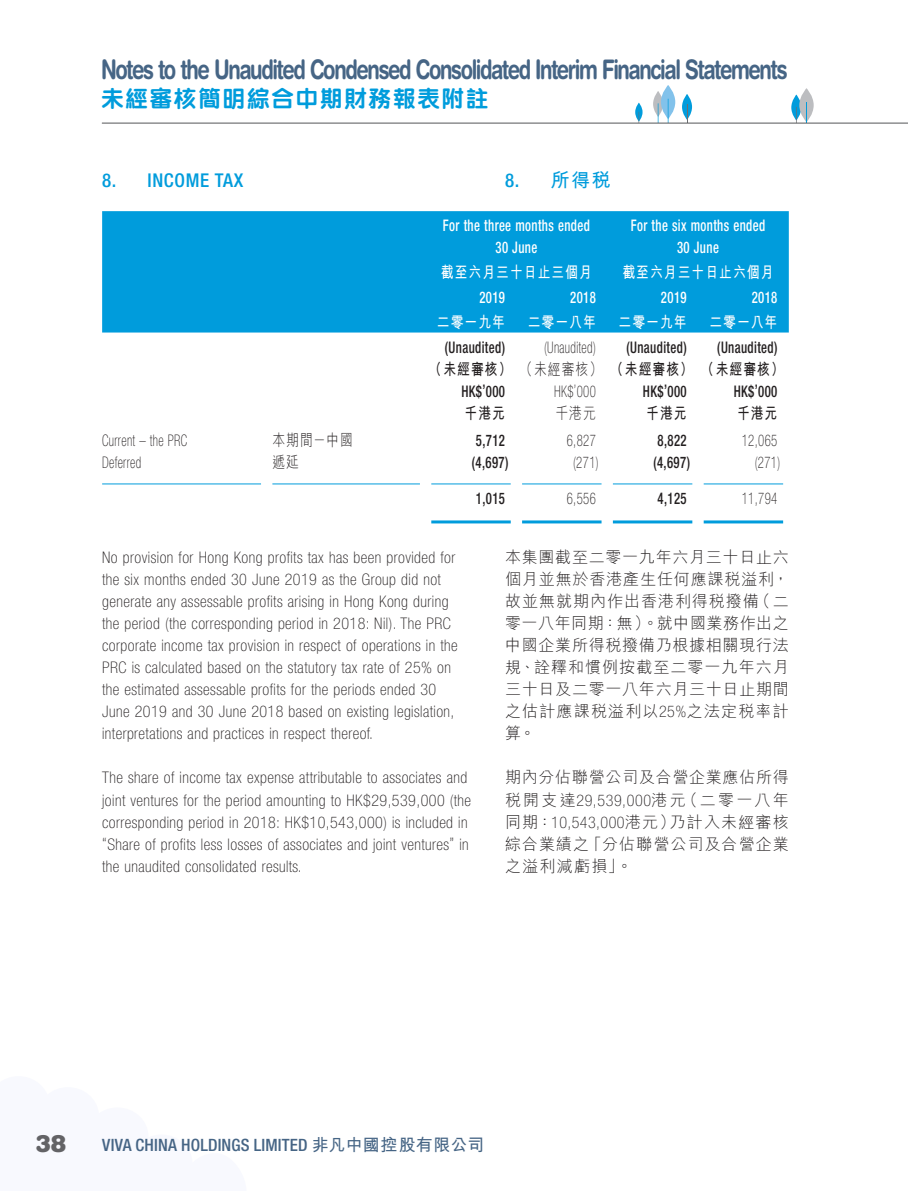
<style>
.page{position:relative;width:908px;height:1191px;background:#fff}
.page>*{position:absolute;margin:0;border:0;box-sizing:border-box;transform-origin:0 0}
.t1{font:700 27px "Helvetica Rounded LT Std";letter-spacing:-.07em;color:#466585;scale:.75 1}
.t2{font:900 24px "Helvetica Rounded LT Std";color:#636366}
.t3{font:800 23px "M Yuen HK";letter-spacing:.055em;color:#009cdc}
.Heading_1{font:500 condensed 19px "Helvetica Neue LT Std";letter-spacing:.035em;color:#009cdc}
.C_Heading_1{font:700 19px "M Hei HK";color:#009cdc}
.t4{font:500 condensed 17px "Helvetica Neue LT Std";letter-spacing:.01em;color:#466585}
.Body_Text{font:100 condensed 16px/22px "Helvetica Neue LT Std";letter-spacing:.03em;color:#231f20}
.C_Body_Text{font:300 16px/22px "M Hei HK";letter-spacing:.065em;color:#231f20;text-align:justify}
.Body_Text-2{font:500 condensed 16px "Helvetica Neue LT Std";letter-spacing:.03em;color:#231f20;scale:.8 1}
.Body_Text-3{font:100 condensed 16px "Helvetica Neue LT Std";letter-spacing:.03em;color:#231f20;scale:.8 1}
.Body_Text-4{font:500 condensed 16px "Helvetica Neue LT Std";letter-spacing:.03em;color:#fff;scale:.8 1}
.Body_Text-5{font:700 16px "M Hei HK";letter-spacing:.08em;color:#fff;scale:.8 1}
.Body_Text-6{font:700 16px "M Hei HK";letter-spacing:.08em;color:#231f20;scale:.8 1}
.Body_Text-7{font:300 16px "M Hei HK";letter-spacing:.08em;color:#231f20;scale:.8 1}
.s1{font-family:"Helvetica Neue LT Std";font-weight:500;font-stretch:condensed}
.s2{font-family:"Helvetica Neue LT Std";font-weight:100;font-stretch:condensed}
.s3{font-family:"M Hei HK";font-weight:700;font-stretch:normal}
</style>
<div class="page">
<svg style="left:681px;top:94px;width:10px;height:26px"></svg>
<svg style="left:686px;top:105px;width:1px;height:18px"></svg>
<svg style="left:652px;top:91px;width:10px;height:26px"></svg>
<svg style="left:657px;top:103px;width:1px;height:20px"></svg>
<svg style="left:660px;top:85px;width:15px;height:34px"></svg>
<svg style="left:667px;top:99px;width:1px;height:24px"></svg>
<svg style="left:635px;top:103px;width:7px;height:19px"></svg>
<svg style="left:791px;top:95px;width:10px;height:25px"></svg>
<svg style="left:795px;top:107px;width:1px;height:16px"></svg>
<svg style="left:799px;top:88px;width:14px;height:34px"></svg>
<svg style="left:805px;top:102px;width:1px;height:21px"></svg>
<hr style="left:102px;top:123px;width:805px;height:1px;background:#57585a">
<div style="left:102px;top:211px;width:686px;height:121px;background:#009cdc"></div>
<hr style="left:102px;top:483px;width:159px;height:1px;background:#009cdc">
<hr style="left:272px;top:483px;width:148px;height:1px;background:#009cdc">
<hr style="left:431px;top:483px;width:79px;height:1px;background:#009cdc">
<hr style="left:522px;top:483px;width:79px;height:1px;background:#009cdc">
<hr style="left:612px;top:483px;width:80px;height:1px;background:#009cdc">
<hr style="left:703px;top:483px;width:79px;height:1px;background:#009cdc">
<hr style="left:431px;top:520px;width:79px;height:3px;background:#009cdc">
<hr style="left:522px;top:520px;width:79px;height:3px;background:#009cdc">
<hr style="left:612px;top:520px;width:80px;height:3px;background:#009cdc">
<hr style="left:703px;top:520px;width:79px;height:3px;background:#009cdc">
<h1 class="t1" style="left:101px;top:53px;width:916px">Notes to the Unaudited Condensed Consolidated Interim Financial Statements</h1>
<h3 class="t3" style="left:101px;top:87px;width:389px">未經審核簡明綜合中期財務報表附註</h3>
<p class="Heading_1" style="left:102px;top:169px;width:143px">8. INCOME TAX</p>
<p class="C_Heading_1" style="left:505px;top:166px;width:107px"><span class="s1">8.</span> 所得稅</p>
<p class="Body_Text-4" style="left:442px;top:216px;width:185px">For the three months ended</p>
<p class="Body_Text-4" style="left:495px;top:238px;width:54px">30 June</p>
<p class="Body_Text-4" style="left:630px;top:216px;width:169px">For the six months ended</p>
<p class="Body_Text-4" style="left:676px;top:238px;width:54px">30 June</p>
<p class="Body_Text-5" style="left:440px;top:260px;width:190px">截至六月三十日止三個月</p>
<p class="Body_Text-5" style="left:622px;top:260px;width:190px">截至六月三十日止六個月</p>
<p class="Body_Text-4" style="left:479px;top:288px;width:34px">2019</p>
<p class="Body_Text-4" style="left:570px;top:288px;width:34px">2018</p>
<p class="Body_Text-4" style="left:660px;top:288px;width:34px">2019</p>
<p class="Body_Text-4" style="left:751px;top:288px;width:34px">2018</p>
<p class="Body_Text-5" style="left:437px;top:310px;width:87px">二零一九年</p>
<p class="Body_Text-5" style="left:527px;top:310px;width:87px">二零一八年</p>
<p class="Body_Text-5" style="left:618px;top:310px;width:87px">二零一九年</p>
<p class="Body_Text-5" style="left:709px;top:310px;width:87px">二零一八年</p>
<p class="Body_Text-2" style="left:444px;top:337px;width:77px">(Unaudited)</p>
<p class="Body_Text-3" style="left:543px;top:338px;width:66px">(Unaudited)</p>
<p class="Body_Text-2" style="left:626px;top:337px;width:77px">(Unaudited)</p>
<p class="Body_Text-2" style="left:717px;top:337px;width:77px">(Unaudited)</p>
<p class="Body_Text-6" style="left:428px;top:357px;width:105px">（未經審核）</p>
<p class="Body_Text-7" style="left:519px;top:360px;width:105px">（未經審核）</p>
<p class="Body_Text-6" style="left:610px;top:357px;width:105px">（未經審核）</p>
<p class="Body_Text-6" style="left:701px;top:357px;width:105px">（未經審核）</p>
<p class="Body_Text-2" style="left:461px;top:381px;width:56px">HK$’000</p>
<p class="Body_Text-3" style="left:554px;top:382px;width:54px">HK$’000</p>
<p class="Body_Text-2" style="left:642px;top:381px;width:56px">HK$’000</p>
<p class="Body_Text-2" style="left:733px;top:381px;width:56px">HK$’000</p>
<p class="Body_Text-6" style="left:464px;top:401px;width:52px">千港元</p>
<p class="Body_Text-7" style="left:555px;top:404px;width:52px">千港元</p>
<p class="Body_Text-6" style="left:646px;top:401px;width:52px">千港元</p>
<p class="Body_Text-6" style="left:736px;top:401px;width:52px">千港元</p>
<p class="Body_Text-3" style="left:102px;top:431px;width:108px">Current – the PRC</p>
<p class="Body_Text-7" style="left:272px;top:432px;width:102px">本期間－中國</p>
<p class="Body_Text-2" style="left:475px;top:431px;width:38px">5,712</p>
<p class="Body_Text-3" style="left:566px;top:431px;width:38px">6,827</p>
<p class="Body_Text-2" style="left:657px;top:431px;width:38px">8,822</p>
<p class="Body_Text-3" style="left:741px;top:431px;width:46px">12,065</p>
<p class="Body_Text-3" style="left:102px;top:453px;width:50px">Deferred</p>
<p class="Body_Text-7" style="left:272px;top:454px;width:35px">遞延</p>
<p class="Body_Text-2" style="left:471px;top:453px;width:47px">(4,697)</p>
<p class="Body_Text-3" style="left:573px;top:453px;width:33px">(271)</p>
<p class="Body_Text-2" style="left:653px;top:453px;width:47px">(4,697)</p>
<p class="Body_Text-3" style="left:754px;top:453px;width:33px">(271)</p>
<p class="Body_Text-2" style="left:475px;top:489px;width:38px">1,015</p>
<p class="Body_Text-3" style="left:566px;top:490px;width:38px">6,556</p>
<p class="Body_Text-2" style="left:657px;top:489px;width:38px">4,125</p>
<p class="Body_Text-3" style="left:741px;top:490px;width:46px">11,794</p>
<p class="Body_Text" style="left:102px;top:546px;width:357px">No provision for Hong Kong profits tax has been provided for the six months ended 30 June 2019 as the Group did not generate any assessable profits arising in Hong Kong during the period (the corresponding period in 2018: Nil). The PRC corporate income tax provision in respect of operations in the PRC is calculated based on the statutory tax rate of 25% on the estimated assessable profits for the periods ended 30<br>June 2019 and 30 June 2018 based on existing legislation, interpretations and practices in respect thereof.</p>
<p class="Body_Text" style="left:102px;top:766px;width:370px">The share of income tax expense attributable to associates and joint ventures for the period amounting to HK$29,539,000 (the corresponding period in 2018: HK$10,543,000) is included in “Share of profits less losses of associates and joint ventures” in the unaudited consolidated results.</p>
<p class="C_Body_Text" style="left:505px;top:546px;width:285px">本集團截至二零一九年六月三十日止六個月並無於香港產生任何應課稅溢利，故並無就期內作出香港利得稅撥備（二零一八年同期：無）。就中國業務作出之中國企業所得稅撥備乃根據相關現行法規、詮釋和慣例按截至二零一九年六月三十日及二零一八年六月三十日止期間之估計應課稅溢利以<span class="s2">25%</span>之法定稅率計算。</p>
<p class="C_Body_Text" style="left:505px;top:766px;width:285px">期內分佔聯營公司及合營企業應佔所得稅開支達<span class="s2">29,539,000</span>港元（二零一八年同期：<span class="s2">10,543,000</span>港元）乃計入未經審核綜合業績之「分佔聯營公司及合營企業之溢利減虧損」。</p>
<h2 class="t2" style="left:36px;top:1127px;width:32px">38</h2>
<p class="t4" style="left:102px;top:1135px;width:383px">VIVA CHINA HOLDINGS LIMITED <span class="s3">非凡中國控股有限公司</span></p>
</div>
